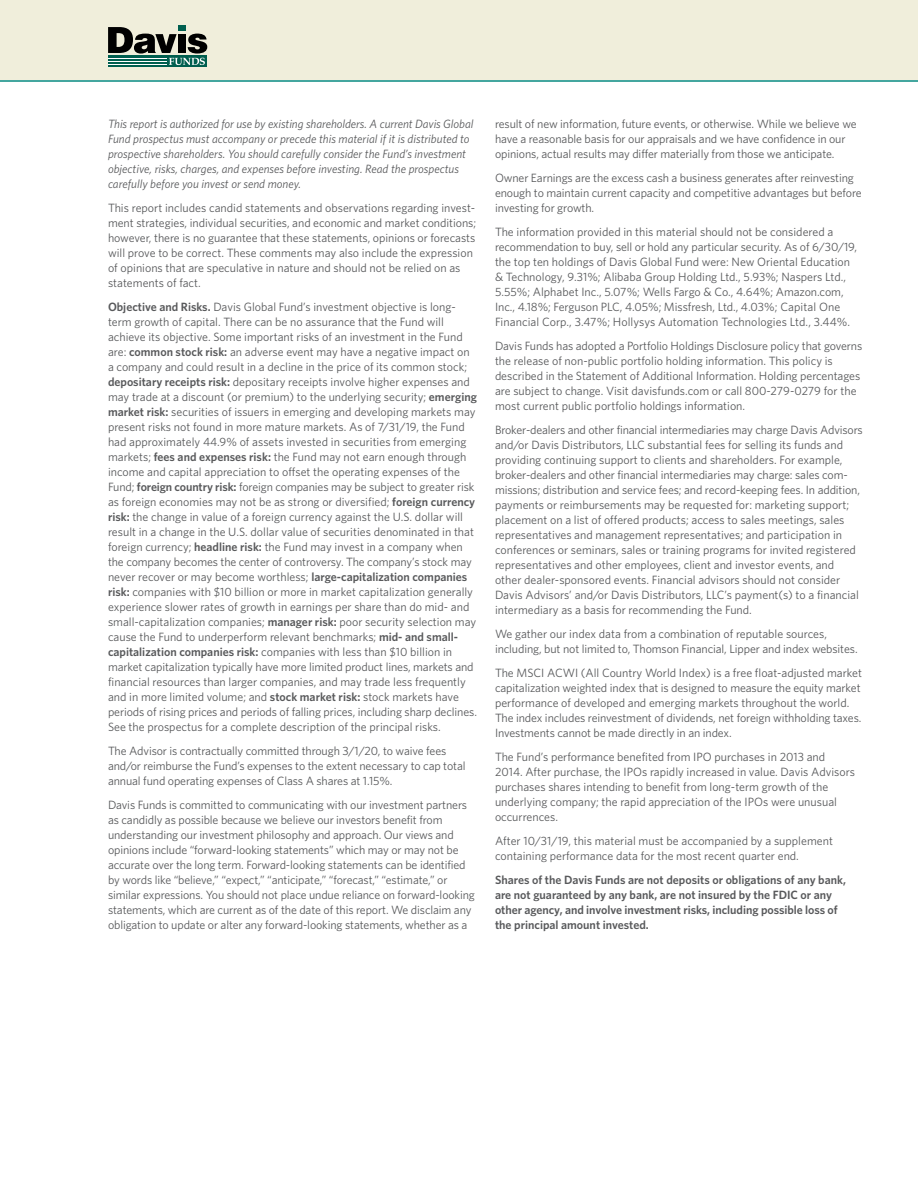
<style>
.page{position:relative;width:918px;height:1188px;background:#fff}
.page>*{position:absolute;margin:0;border:0;box-sizing:border-box;transform-origin:0 0}
.Legal{font:12px/15px "Whitney";letter-spacing:-.005em;color:#58595b}
.Legal-2{font:italic 12px/15px "Whitney";color:#58595b}
.Legal-3{font:600 12px/15px "Whitney";color:#58595b}
.s1{font-weight:600}
</style>
<div class="page">
<div style="left:0;top:0;width:918px;height:80px;background:#f0eedb"></div>
<hr style="left:0;top:80px;width:918px;height:2px;background:#44a69f">
<div style="left:178px;top:25px;width:8px;height:6px;background:#005f4f"></div>
<div style="left:108px;top:56px;width:99px;height:11px;background:#005f4f"></div>
<svg style="left:108px;top:27px;width:99px;height:38px"></svg>
<hr style="left:108px;top:58px;width:59px;height:1px;background:#fff">
<hr style="left:108px;top:61px;width:59px;height:1px;background:#fff">
<hr style="left:108px;top:64px;width:59px;height:1px;background:#fff">
<p class="Legal-2" style="left:108px;top:116px;width:367px">This report is authorized for use by existing shareholders. A current Davis Global Fund prospectus must accompany or precede this material if it is distributed to prospective shareholders. You should carefully consider the Fund’s investment objective, risks, charges, and expenses before investing. Read the prospectus carefully before you invest or send money.</p>
<p class="Legal" style="left:108px;top:200px;width:370px">This report includes candid statements and observations regarding invest&shy;ment strategies, individual securities, and economic and market conditions; however, there is no guarantee that these statements, opinions or forecasts will prove to be correct. These comments may also include the expression of opinions that are speculative in nature and should not be relied on as statements of fact.</p>
<p class="Legal" style="left:108px;top:299px;width:371px"><span class="s1">Objective and Risks.</span> Davis Global Fund’s investment objective is long&shy;term growth of capital. There can be no assurance that the Fund will achieve its objective. Some important risks of an investment in the Fund are: <span class="s1">common stock risk:</span> an adverse event may have a negative impact on a company and could result in a decline in the price of its common stock; <span class="s1">depositary receipts risk:</span> depositary receipts involve higher expenses and may trade at a discount (or premium) to the underlying security; <span class="s1">emerging market risk:</span> securities of issuers in emerging and developing markets may present risks not found in more mature markets. As of 7/31/19, the Fund had approximately 44.9% of assets invested in securities from emerging markets; <span class="s1">fees and expenses risk:</span> the Fund may not earn enough through income and capital appreciation to offset the operating expenses of the Fund; <span class="s1">foreign country risk:</span> foreign companies may be subject to greater risk as foreign economies may not be as strong or diversified; <span class="s1">foreign currency risk:</span> the change in value of a foreign currency against the U.S. dollar will result in a change in the U.S. dollar value of securities denominated in that foreign currency; <span class="s1">headline risk:</span> the Fund may invest in a company when the company becomes the center of controversy. The company’s stock may never recover or may become worthless; <span class="s1">large-capitalization companies risk:</span> companies with $10 billion or more in market capitalization generally experience slower rates of growth in earnings per share than do mid- and small-capitalization companies; <span class="s1">manager risk:</span> poor security selection may cause the Fund to underperform relevant benchmarks; <span class="s1">mid- and small&shy;capitalization companies risk:</span> companies with less than $10 billion in market capitalization typically have more limited product lines, markets and financial resources than larger companies, and may trade less frequently and in more limited volume; and <span class="s1">stock market risk:</span> stock markets have periods of rising prices and periods of falling prices, including sharp declines.<br>See the prospectus for a complete description of the principal risks.</p>
<p class="Legal" style="left:108px;top:743px;width:359px">The Advisor is contractually committed through 3/1/20, to waive fees and/or reimburse the Fund’s expenses to the extent necessary to cap total annual fund operating expenses of Class A shares at 1.15%.</p>
<p class="Legal" style="left:108px;top:797px;width:368px">Davis Funds is committed to communicating with our investment partners as candidly as possible because we believe our investors benefit from understanding our investment philosophy and approach. Our views and opinions include “forward-looking statements” which may or may not be accurate over the long term. Forward-looking statements can be identified by words like “believe,” “expect,” “anticipate,” “forecast,” “estimate,” or similar expressions. You should not place undue reliance on forward-looking statements, which are current as of the date of this report. We disclaim any obligation to update or alter any forward-looking statements, whether as a</p>
<p class="Legal" style="left:495px;top:116px;width:363px">result of new information, future events, or otherwise. While we believe we have a reasonable basis for our appraisals and we have confidence in our opinions, actual results may differ materially from those we anticipate.</p>
<p class="Legal" style="left:495px;top:170px;width:368px">Owner Earnings are the excess cash a business generates after reinvesting enough to maintain current capacity and competitive advantages but before investing for growth.</p>
<p class="Legal" style="left:495px;top:224px;width:364px">The information provided in this material should not be considered a recommendation to buy, sell or hold any particular security. As of 6/30/19, the top ten holdings of Davis Global Fund were: New Oriental Education &amp; Technology, 9.31%; Alibaba Group Holding Ltd., 5.93%; Naspers Ltd., 5.55%; Alphabet Inc., 5.07%; Wells Fargo &amp; Co., 4.64%; Amazon.com, Inc., 4.18%; Ferguson PLC, 4.05%; Missfresh, Ltd., 4.03%; Capital One Financial Corp., 3.47%; Hollysys Automation Technologies Ltd., 3.44%.</p>
<p class="Legal" style="left:495px;top:338px;width:369px">Davis Funds has adopted a Portfolio Holdings Disclosure policy that governs the release of non-public portfolio holding information. This policy is described in the Statement of Additional Information. Holding percentages are subject to change. Visit davisfunds.com or call 800-279-0279 for the most current public portfolio holdings information.</p>
<p class="Legal" style="left:495px;top:422px;width:369px">Broker-dealers and other financial intermediaries may charge Davis Advisors and/or Davis Distributors, LLC substantial fees for selling its funds and providing continuing support to clients and shareholders. For example, broker-dealers and other financial intermediaries may charge: sales com&shy;missions; distribution and service fees; and record-keeping fees. In addition, payments or reimbursements may be requested for: marketing support; placement on a list of offered products; access to sales meetings, sales representatives and management representatives; and participation in conferences or seminars, sales or training programs for invited registered representatives and other employees, client and investor events, and other dealer-sponsored events. Financial advisors should not consider Davis Advisors’ and/or Davis Distributors, LLC’s payment(s) to a financial intermediary as a basis for recommending the Fund.</p>
<p class="Legal" style="left:495px;top:626px;width:364px">We gather our index data from a combination of reputable sources, including, but not limited to, Thomson Financial, Lipper and index websites.</p>
<p class="Legal" style="left:495px;top:665px;width:369px">The MSCI ACWI (All Country World Index) is a free float-adjusted market capitalization weighted index that is designed to measure the equity market performance of developed and emerging markets throughout the world.<br>The index includes reinvestment of dividends, net foreign withholding taxes.<br>Investments cannot be made directly in an index.</p>
<p class="Legal" style="left:495px;top:749px;width:361px">The Fund’s performance benefited from IPO purchases in 2013 and 2014. After purchase, the IPOs rapidly increased in value. Davis Advisors purchases shares intending to benefit from long-term growth of the underlying company; the rapid appreciation of the IPOs were unusual occurrences.</p>
<p class="Legal" style="left:495px;top:833px;width:339px">After 10/31/19, this material must be accompanied by a supplement containing performance data for the most recent quarter end.</p>
<p class="Legal-3" style="left:495px;top:872px;width:352px">Shares of the Davis Funds are not deposits or obligations of any bank, are not guaranteed by any bank, are not insured by the FDIC or any other agency, and involve investment risks, including possible loss of the principal amount invested.</p>
</div>
